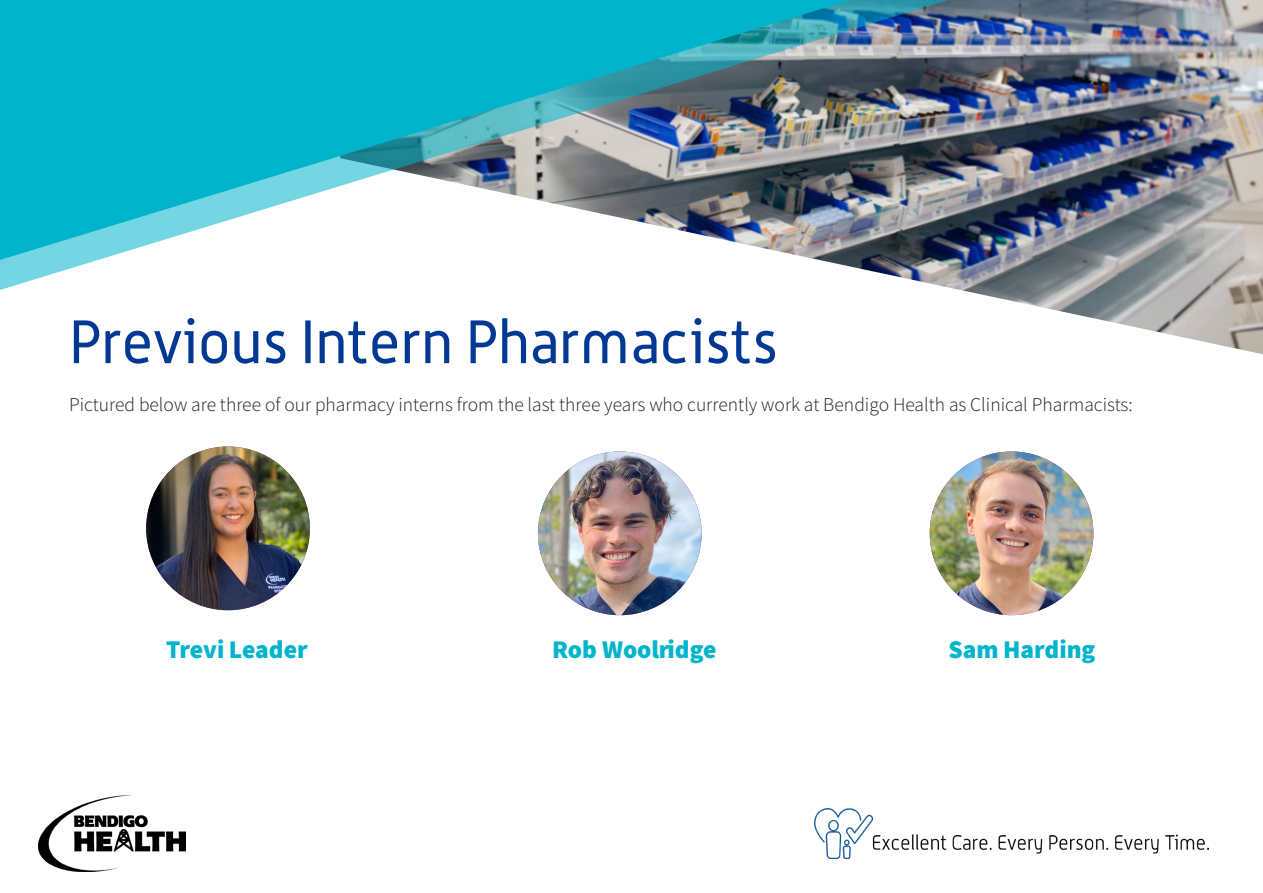
<style>
.page{position:relative;width:1263px;height:893px;background:#fff}
.page>*{position:absolute;margin:0;border:0;box-sizing:border-box;transform-origin:0 0}
.t1{font:60px "Alwyn";color:#003894}
.t2{font:25.5px "Source Sans Variable";color:#00b5cb}
.t3{font:19.5px "Source Sans Variable";color:#231f20}
</style>
<div class="page">
<img style="left:990px;top:0;width:273px;height:354px">
<img style="left:0;top:0;width:990px;height:297px">
<svg style="left:0;top:0;width:850px;height:260px;background:#4cb3c1"></svg>
<img style="left:38px;top:796px;width:147px;height:75px">
<img style="left:814px;top:809px;width:395px;height:49px">
<img style="left:146px;top:446px;width:164px;height:164px;border-radius:82px">
<img style="left:930px;top:451px;width:163px;height:164px;border-radius:82px">
<img style="left:538px;top:451px;width:164px;height:164px;border-radius:82px">
<p class="t1" style="left:69px;top:306px;width:710px">Previous Intern Pharmacists</p>
<p class="t3" style="left:69px;top:393px;width:1065px">Pictured below are three of our pharmacy interns from the last three years who currently work at Bendigo Health as Clinical Pharmacists:</p>
<p class="t2" style="left:166px;top:634px;width:143px">Trevi Leader</p>
<p class="t2" style="left:552px;top:634px;width:166px">Rob Woolridge</p>
<p class="t2" style="left:948px;top:634px;width:149px">Sam Harding</p>
</div>
